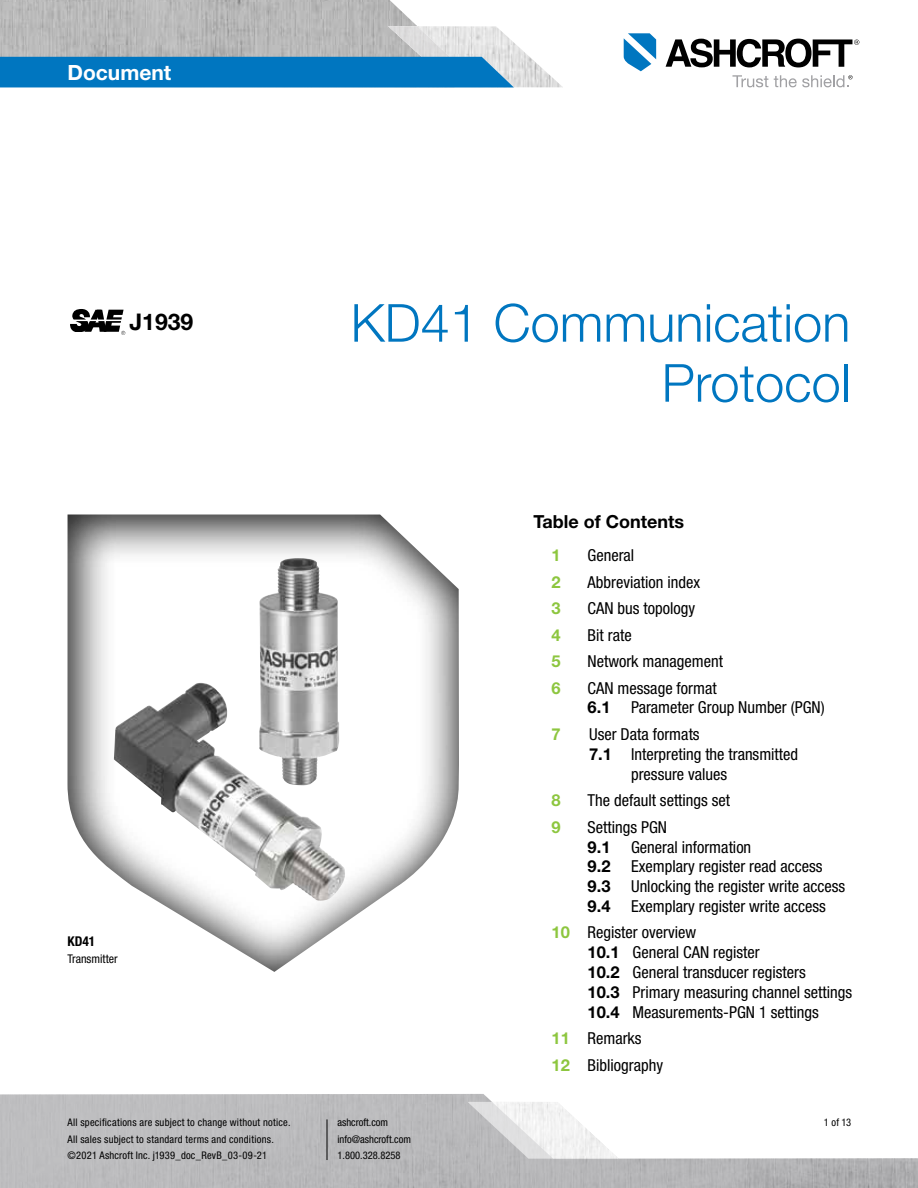
<style>
.page{position:relative;width:918px;height:1188px;background:#fff}
.page>*{position:absolute;margin:0;border:0;box-sizing:border-box;transform-origin:0 0}
.t1{font:300 52.5px/60px "Helvetica Neue LT Pro";color:#0076c0;text-align:right}
.t2{font:700 22.95px "Helvetica Neue LT Pro";color:#000}
.t3{font:700 21px "Helvetica Neue LT Pro";color:#fff}
.t4{font:700 18px "Helvetica Neue LT Pro";color:#000}
.t5{font:condensed 16.5px/19.8px "Helvetica Neue LT Pro";color:#000}
.t6{font:700 16.5px "Helvetica Neue LT Pro";color:#8dc63f}
.t7{font:700 condensed 13.5px "Helvetica Neue LT Pro";color:#000}
.t8{font:condensed 12px "Helvetica Neue LT Pro";color:#000}
.t9{font:condensed 10.5px/16.5px "Helvetica Neue LT Pro";letter-spacing:.02em;color:#000}
.t10{font:condensed 10.5px/16.5px "Helvetica Neue LT Pro";color:#000}
.s1{font-weight:700;font-stretch:normal}
.s2{font-weight:700;font-stretch:normal;color:#8dc63f}
</style>
<div class="page">
<hr style="left:4px;top:87px;width:451px;height:1px;background:#ceced0">
<img style="left:0;top:0;width:417px;height:26px">
<svg style="left:732px;top:75px;width:36px;height:12px"></svg>
<svg style="left:624px;top:33px;width:32px;height:38px"></svg>
<svg style="left:666px;top:39px;width:193px;height:28px"></svg>
<svg style="left:0;top:26px;width:562px;height:61px;background:#71a4c5"></svg>
<svg style="left:774px;top:75px;width:79px;height:12px"></svg>
<svg style="left:0;top:1094px;width:918px;height:94px;fill:#bcbcbe"></svg>
<svg style="left:468px;top:1102px;width:151px;height:57px"></svg>
<hr style="left:327px;top:1119px;width:1px;height:41px;background:#000">
<div style="left:65px;top:514px;width:394px;height:459px;background:#000;opacity:.86"></div>
<svg style="left:70px;top:309px;width:55px;height:26px"></svg>
<hr style="left:66px;top:333px;width:54px;height:4px;background:#fff">
<p class="t3" style="left:68px;top:59px;width:105px">Document</p>
<h2 class="t2" style="left:129px;top:308px;width:65px">J1939</h2>
<p class="t7" style="left:68px;top:933px;width:29px">KD41</p>
<p class="t8" style="left:68px;top:951px;width:52px">Transmitter</p>
<h1 class="t1" style="left:351px;top:292px;width:501px">KD41 Communication<br>Protocol</h1>
<p class="t4" style="left:534px;top:510px;width:152px">Table of Contents</p>
<p class="t6" style="left:552px;top:545px;width:11px">1</p>
<p class="t5" style="left:588px;top:545px;width:48px">General</p>
<p class="t6" style="left:552px;top:571px;width:11px">2</p>
<p class="t5" style="left:588px;top:572px;width:114px">Abbreviation index</p>
<p class="t6" style="left:552px;top:598px;width:11px">3</p>
<p class="t5" style="left:588px;top:598px;width:109px">CAN bus topology</p>
<p class="t6" style="left:552px;top:624px;width:11px">4</p>
<p class="t5" style="left:588px;top:625px;width:46px">Bit rate</p>
<p class="t6" style="left:552px;top:651px;width:11px">5</p>
<p class="t5" style="left:588px;top:651px;width:137px">Network management</p>
<p class="t6" style="left:552px;top:677px;width:11px">6</p>
<p class="t5" style="left:588px;top:678px;width:239px">CAN message format<br><span class="s1">6.1</span> Parameter Group Number (PGN)</p>
<p class="t6" style="left:552px;top:724px;width:11px">7</p>
<p class="t5" style="left:589px;top:724px;width:112px">User Data formats</p>
<p class="t5" style="left:589px;top:744px;width:211px"><span class="s1">7.1</span> Interpreting the transmitted</p>
<p class="t5" style="left:631px;top:764px;width:98px">pressure values</p>
<p class="t6" style="left:552px;top:790px;width:11px">8</p>
<p class="t5" style="left:588px;top:790px;width:144px">The default settings set</p>
<p class="t6" style="left:552px;top:816px;width:11px">9</p>
<p class="t5" style="left:588px;top:817px;width:259px">Settings PGN<br><span class="s1">9.1</span> General information<br><span class="s1">9.2</span> Exemplary register read access<br><span class="s1">9.3</span> Unlocking the register write access<br><span class="s1">9.4</span> Exemplary register write access</p>
<p class="t5" style="left:588px;top:923px;width:266px;text-indent:-36px"><span class="s2">10</span> Register overview<br><span class="s1">10.1</span> General CAN register<br><span class="s1">10.2</span> General transducer registers<br><span class="s1">10.3</span> Primary measuring channel settings<br><span class="s1">10.4</span> Measurements-PGN 1 settings</p>
<p class="t5" style="left:552px;top:1025px;width:113px;line-height:26.5px"><span class="s2">11</span> Remarks<br><span class="s2">12</span> Bibliography</p>
<p class="t9" style="left:68px;top:1114px;width:225px">All specifications are subject to change without notice.<br>All sales subject to standard terms and conditions. ©2021 Ashcroft Inc. j1939_doc_RevB_03-09-21</p>
<p class="t10" style="left:337px;top:1114px;width:75px">ashcroft.com info@ashcroft.com<br>1.800.328.8258</p>
<p class="t9" style="left:824px;top:1114px;width:29px">1 of 13</p>
</div>
